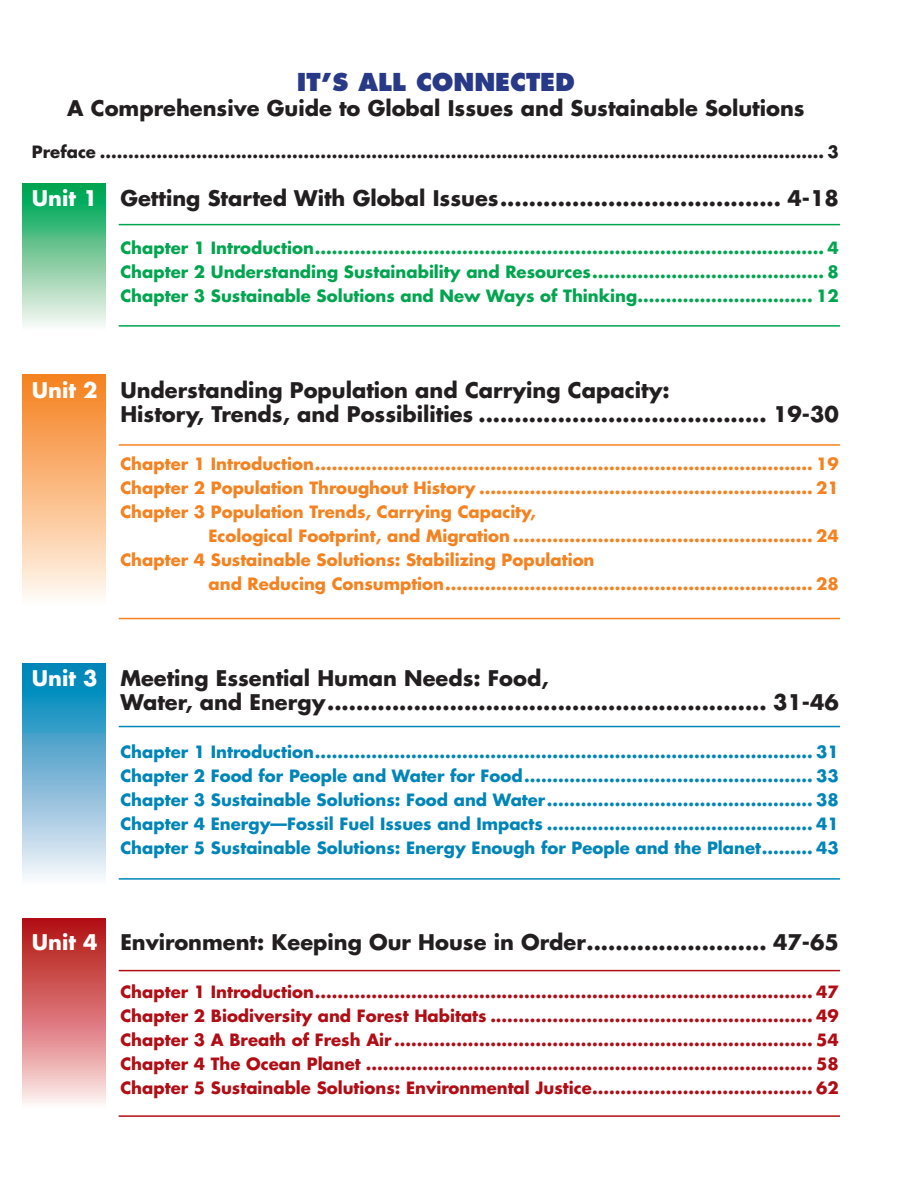
<style>
.page{position:relative;width:918px;height:1188px;background:#fff}
.page>*{position:absolute;margin:0;border:0;box-sizing:border-box;transform-origin:0 0}
.t1{font:800 24px "Futura";color:#273987}
.t2{font:700 21px/24px "Futura";color:#231f20}
.t3{font:700 16.5px/24px "Futura";color:#b00d15;text-align:justify}
.t4{font:700 16.5px "Futura";color:#f58220}
.t5{font:700 16.5px/24px "Futura";color:#0085b8;text-align:justify}
.t6{font:700 16.5px/24px "Futura";color:#00a54f;text-align:justify}
.t7{font:700 16.5px "Futura";color:#231f20}
.s1{color:#fff}
</style>
<div class="page">
<div style="left:23px;top:184px;width:83px;height:147px;background:linear-gradient(to bottom,#009f47,#fff8f6)"></div>
<div style="left:23px;top:375px;width:83px;height:231px;background:linear-gradient(to bottom,#f57f1a,#fffaf4)"></div>
<div style="left:23px;top:663px;width:83px;height:222px;background:linear-gradient(to bottom,#007cb4,#fdf3fa)"></div>
<svg style="left:23px;top:919px;width:83px;height:185px;background:#d77576"></svg>
<hr style="left:119px;top:224px;width:721px;height:1px;background:#00a54f">
<hr style="left:119px;top:325px;width:721px;height:2px;background:#00a54f">
<hr style="left:119px;top:444px;width:721px;height:2px;background:#f58220">
<hr style="left:119px;top:618px;width:721px;height:1px;background:#f58220">
<hr style="left:119px;top:726px;width:721px;height:1px;background:#0085b8">
<hr style="left:119px;top:878px;width:721px;height:2px;background:#0085b8">
<hr style="left:119px;top:970px;width:721px;height:1px;background:#b00d15">
<hr style="left:119px;top:1115px;width:721px;height:2px;background:#b00d15">
<h1 class="t1" style="left:297px;top:67px;width:280px">IT’S ALL CONNECTED</h1>
<p class="t2" style="left:67px;top:96px;width:739px">A Comprehensive Guide to Global Issues and Sustainable Solutions</p>
<p class="t7" style="left:32px;top:141px;width:809px">Preface ................................................................................................................................ 3</p>
<p class="t2" style="left:32px;top:186px;width:809px"><span class="s1">Unit 1</span> Getting Started With Global Issues ....................................... 4-18</p>
<p class="t6" style="left:120px;top:236px;width:720px">Chapter 1 Introduction .......................................................................................... 4<br>Chapter 2 Understanding Sustainability and Resources ......................................... 8<br>Chapter 3 Sustainable Solutions and New Ways of Thinking ............................... 12</p>
<p class="t2" style="left:120px;top:378px;width:720px;text-indent:-88px"><span class="s1">Unit 2</span> Understanding Population and Carrying Capacity:<br>History, Trends, and Possibilities ........................................ 19-30</p>
<p class="t4" style="left:120px;top:453px;width:720px">Chapter 1 Introduction ........................................................................................ 19</p>
<p class="t4" style="left:120px;top:477px;width:720px">Chapter 2 Population Throughout History ........................................................... 21</p>
<p class="t4" style="left:120px;top:501px;width:417px">Chapter 3 Population Trends, Carrying Capacity,</p>
<p class="t4" style="left:209px;top:525px;width:632px">Ecological Footprint, and Migration ..................................................... 24</p>
<p class="t4" style="left:120px;top:549px;width:476px">Chapter 4 Sustainable Solutions: Stabilizing Population</p>
<p class="t4" style="left:209px;top:573px;width:632px">and Reducing Consumption ................................................................. 28</p>
<p class="t2" style="left:120px;top:666px;width:720px;text-indent:-88px"><span class="s1">Unit 3</span> Meeting Essential Human Needs: Food,<br>Water, and Energy ............................................................. 31-46</p>
<p class="t5" style="left:120px;top:740px;width:720px">Chapter 1 Introduction ........................................................................................ 31<br>Chapter 2 Food for People and Water for Food ................................................... 33<br>Chapter 3 Sustainable Solutions: Food and Water ............................................... 38<br>Chapter 4 Energy—Fossil Fuel Issues and Impacts ............................................... 41<br>Chapter 5 Sustainable Solutions: Energy Enough for People and the Planet ......... 43</p>
<p class="t2" style="left:32px;top:930px;width:809px"><span class="s1">Unit 4</span> Environment: Keeping Our House in Order ......................... 47-65</p>
<p class="t3" style="left:120px;top:980px;width:720px">Chapter 1 Introduction ........................................................................................ 47<br>Chapter 2 Biodiversity and Forest Habitats ......................................................... 49<br>Chapter 3 A Breath of Fresh Air .......................................................................... 54<br>Chapter 4 The Ocean Planet ............................................................................... 58<br>Chapter 5 Sustainable Solutions: Environmental Justice ....................................... 62</p>
</div>
